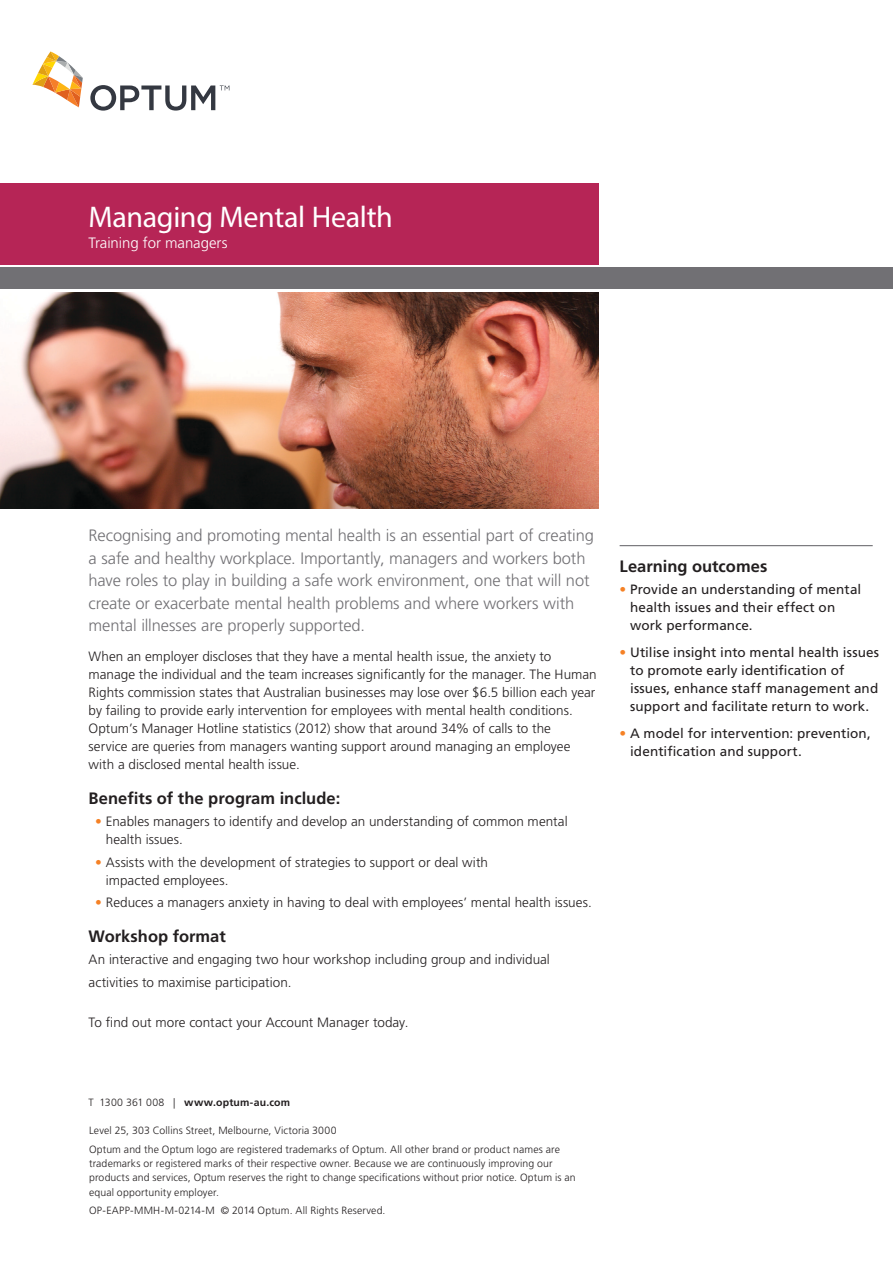
<style>
.page{position:relative;width:893px;height:1263px;background:#fff}
.page>*{position:absolute;margin:0;border:0;box-sizing:border-box;transform-origin:0 0}
.Title{font:30px "Myriad Pro";letter-spacing:-.01em;color:#fff}
.Lead-in_copy{font:300 16.5px/22.5px "Frutiger LT Std";letter-spacing:-.005em;color:#717074}
.First_level_headin{font:700 16.5px "Frutiger LT Std";color:#231f20}
.Title-2{font:300 15px "Frutiger LT Std";letter-spacing:-.005em;color:#fff}
.Body_copy{font:300 13.5px/18px "Frutiger LT Std";color:#231f20}
.Body_copy__space_a{font:300 13.5px/18px "Frutiger LT Std";letter-spacing:.005em;color:#231f20}
.Body_copy-2{font:13.5px/18px "Frutiger LT Std";letter-spacing:.005em;color:#231f20}
.Sign-off{font:300 10.5px/14.2px "Frutiger LT Std";letter-spacing:.01em;color:#231f20}
.Back_cvr_sign-off{font:300 10.5px "Frutiger LT Std";letter-spacing:.015em;color:#231f20}
.Sign-off-2{font:700 10.5px "Frutiger LT Std";letter-spacing:.02em;color:#231f20}
.s1{color:#f58125}
.s2{font-weight:300;color:#f58125}
.s3{font-weight:300}
</style>
<div class="page">
<div style="left:0;top:183px;width:598px;height:81px;background:#b62556"></div>
<div style="left:0;top:267px;width:893px;height:22px;background:#717074"></div>
<hr style="left:620px;top:545px;width:253px;height:1px;background:#717074">
<svg style="left:32px;top:51px;width:51px;height:56px"></svg>
<svg style="left:90px;top:85px;width:139px;height:26px"></svg>
<img style="left:0;top:292px;width:598px;height:216px">
<p class="Title" style="left:89px;top:199px;width:306px">Managing Mental Health</p>
<p class="Title-2" style="left:89px;top:235px;width:141px">Training for managers</p>
<p class="Lead-in_copy" style="left:89px;top:524px;width:507px">Recognising and promoting mental health is an essential part of creating a safe and healthy workplace. Importantly, managers and workers both have roles to play in building a safe work environment, one that will not create or exacerbate mental health problems and where workers with mental illnesses are properly supported.</p>
<p class="Body_copy" style="left:89px;top:648px;width:510px">When an employer discloses that they have a mental health issue, the anxiety to manage the individual and the team increases significantly for the manager. The Human Rights commission states that Australian businesses may lose over $6.5 billion each year by failing to provide early intervention for employees with mental health conditions.<br>Optum’s Manager Hotline statistics (2012) show that around 34% of calls to the<br>service are queries from managers wanting support around managing an employee with a disclosed mental health issue.</p>
<p class="First_level_headin" style="left:89px;top:788px;width:253px">Benefits of the program include:</p>
<p class="Body_copy__space_a" style="left:106px;top:813px;width:463px;text-indent:-11px"><span class="s1">•</span> Enables managers to identify and develop an understanding of common mental health issues.</p>
<p class="Body_copy__space_a" style="left:106px;top:853px;width:384px;text-indent:-11px"><span class="s1">•</span> Assists with the development of strategies to support or deal with impacted employees.</p>
<p class="Body_copy__space_a" style="left:95px;top:894px;width:498px"><span class="s1">•</span> Reduces a managers anxiety in having to deal with employees’ mental health issues.</p>
<p class="First_level_headin" style="left:89px;top:926px;width:139px">Workshop format</p>
<p class="Body_copy__space_a" style="left:89px;top:951px;width:463px">An interactive and engaging two hour workshop including group and individual</p>
<p class="Body_copy__space_a" style="left:89px;top:973px;width:205px">activities to maximise participation.</p>
<p class="Body_copy__space_a" style="left:89px;top:1014px;width:321px">To find out more contact your Account Manager today.</p>
<p class="First_level_headin" style="left:620px;top:556px;width:149px">Learning outcomes</p>
<p class="Body_copy-2" style="left:630px;top:580px;width:233px;text-indent:-11px"><span class="s2">•</span> Provide an understanding of mental health issues and their effect on work performance.</p>
<p class="Body_copy-2" style="left:630px;top:643px;width:251px;text-indent:-11px"><span class="s2">•</span> Utilise insight into mental health issues to promote early identification of issues, enhance staff management and support and facilitate return to work.</p>
<p class="Body_copy-2" style="left:630px;top:724px;width:242px;text-indent:-11px"><span class="s2">•</span> A model for intervention: prevention, identification and support.</p>
<p class="Sign-off-2" style="left:89px;top:1096px;width:203px"><span class="s3">T 1300 361 008 |</span> www.optum-au.com</p>
<p class="Back_cvr_sign-off" style="left:89px;top:1124px;width:249px">Level 25, 303 Collins Street, Melbourne, Victoria 3000</p>
<p class="Sign-off" style="left:89px;top:1142px;width:488px">Optum and the Optum logo are registered trademarks of Optum. All other brand or product names are trademarks or registered marks of their respective owner. Because we are continuously improving our products and services, Optum reserves the right to change specifications without prior notice. Optum is an equal opportunity employer.</p>
<p class="Sign-off" style="left:89px;top:1204px;width:298px">OP-EAPP-MMH-M-0214-M © 2014 Optum. All Rights Reserved.</p>
</div>
